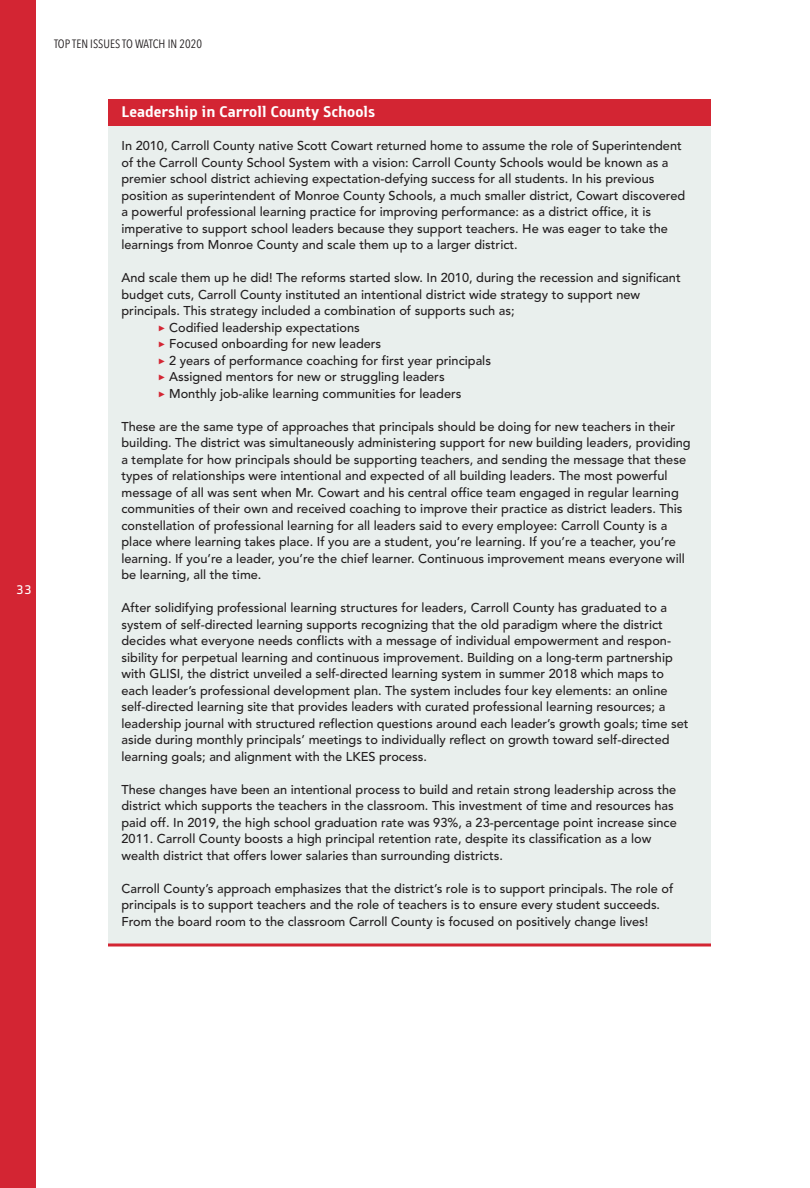
<style>
.page{position:relative;width:810px;height:1188px;background:#fff}
.page>*{position:absolute;margin:0;border:0;box-sizing:border-box;transform-origin:0 0}
.t1{font:700 16.5px "Knight Sans";color:#fff}
.t2{font:13.5px "Knight Sans";color:#fff}
.t3{font:500 12.75px/16.5px "Avenir";color:#231f20}
.t4{font:12px "Avenir Next Condensed";color:#231f20}
.s1{font-family:"Montserrat";font-weight:700;font-size:13.5px;color:#d32533}
</style>
<div class="page">
<div style="left:0;top:0;width:36px;height:1188px;background:#d32533"></div>
<div style="left:108px;top:108px;width:603px;height:837px;background:#e9efed"></div>
<div style="left:108px;top:99px;width:603px;height:27px;background:#d32533"></div>
<hr style="left:108px;top:944px;width:603px;height:2px;background:#d32533">
<p class="t2" style="left:16px;top:585px;width:17px">33</p>
<p class="t4" style="left:54px;top:37px;width:150px">TOP TEN ISSUES TO WATCH IN 2020</p>
<p class="t1" style="left:122px;top:106px;width:255px">Leadership in Carroll County Schools</p>
<p class="t3" style="left:122px;top:139px;width:565px">In 2010, Carroll County native Scott Cowart returned home to assume the role of Superintendent of the Carroll County School System with a vision: Carroll County Schools would be known as a premier school district achieving expectation-defying success for all students. In his previous position as superintendent of Monroe County Schools, a much smaller district, Cowart discovered a powerful professional learning practice for improving performance: as a district office, it is imperative to support school leaders because they support teachers. He was eager to take the learnings from Monroe County and scale them up to a larger district.</p>
<p class="t3" style="left:122px;top:271px;width:561px">And scale them up he did! The reforms started slow. In 2010, during the recession and significant</p>
<p class="t3" style="left:122px;top:288px;width:520px">budget cuts, Carroll County instituted an intentional district wide strategy to support new</p>
<p class="t3" style="left:122px;top:304px;width:395px">principals. This strategy included a combination of supports such as;</p>
<p class="t3" style="left:158px;top:321px;width:204px"><span class="s1">▶</span> Codified leadership expectations</p>
<p class="t3" style="left:158px;top:337px;width:225px"><span class="s1">▶</span> Focused onboarding for new leaders</p>
<p class="t3" style="left:158px;top:354px;width:335px"><span class="s1">▶</span> 2 years of performance coaching for first year principals</p>
<p class="t3" style="left:158px;top:370px;width:289px"><span class="s1">▶</span> Assigned mentors for new or struggling leaders</p>
<p class="t3" style="left:158px;top:387px;width:306px"><span class="s1">▶</span> Monthly job-alike learning communities for leaders</p>
<p class="t3" style="left:121px;top:420px;width:571px">These are the same type of approaches that principals should be doing for new teachers in their building. The district was simultaneously administering support for new building leaders, providing a template for how principals should be supporting teachers, and sending the message that these types of relationships were intentional and expected of all building leaders. The most powerful message of all was sent when Mr. Cowart and his central office team engaged in regular learning communities of their own and received coaching to improve their practice as district leaders. This constellation of professional learning for all leaders said to every employee: Carroll County is a place where learning takes place. If you are a student, you’re learning. If you’re a teacher, you’re learning. If you’re a leader, you’re the chief learner. Continuous improvement means everyone will be learning, all the time.</p>
<p class="t3" style="left:121px;top:601px;width:569px">After solidifying professional learning structures for leaders, Carroll County has graduated to a system of self-directed learning supports recognizing that the old paradigm where the district decides what everyone needs conflicts with a message of individual empowerment and respon&shy;sibility for perpetual learning and continuous improvement. Building on a long-term partnership with GLISI, the district unveiled a self-directed learning system in summer 2018 which maps to each leader’s professional development plan. The system includes four key elements: an online self-directed learning site that provides leaders with curated professional learning resources; a leadership journal with structured reflection questions around each leader’s growth goals; time set aside during monthly principals’ meetings to individually reflect on growth toward self-directed learning goals; and alignment with the LKES process.</p>
<p class="t3" style="left:121px;top:783px;width:557px">These changes have been an intentional process to build and retain strong leadership across the district which supports the teachers in the classroom. This investment of time and resources has paid off. In 2019, the high school graduation rate was 93%, a 23-percentage point increase since 2011. Carroll County boosts a high principal retention rate, despite its classification as a low wealth district that offers lower salaries than surrounding districts.</p>
<p class="t3" style="left:121px;top:882px;width:553px">Carroll County’s approach emphasizes that the district’s role is to support principals. The role of principals is to support teachers and the role of teachers is to ensure every student succeeds.<br>From the board room to the classroom Carroll County is focused on positively change lives!</p>
</div>
